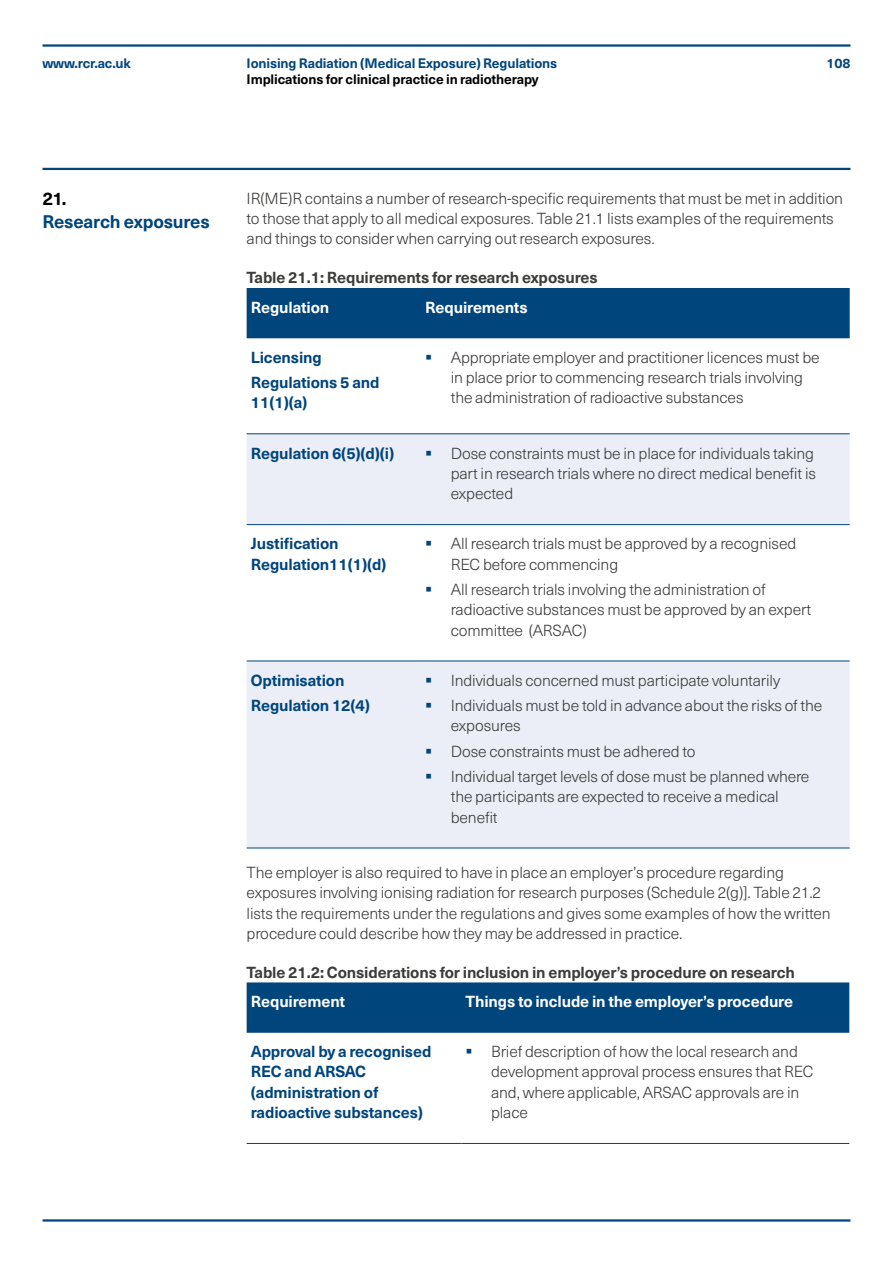
<style>
.page{position:relative;width:893px;height:1263px;background:#fff}
.page>*{position:absolute;margin:0;border:0;box-sizing:border-box;transform-origin:0 0}
.t1{font:700 18px "Neue Haas Unica Pro";letter-spacing:-.015em;color:#00457c}
.t2{font:700 18px "Neue Haas Unica Pro";color:#000}
.t3{font:300 15.75px/20.2px "Neue Haas Unica Pro";letter-spacing:-.01em;color:#3c3c3b}
.t4{font:700 15.75px/20.2px "Neue Haas Unica Pro";letter-spacing:-.01em;color:#00457c}
.t5{font:700 15.75px "Neue Haas Unica Pro";letter-spacing:-.01em;color:#3c3c3b}
.t6{font:700 15.75px "Neue Haas Unica Pro";letter-spacing:-.01em;color:#fff}
.t7{font:700 13.5px "Neue Haas Unica Pro";letter-spacing:-.01em;color:#00457c}
.t8{font:700 13.5px "Neue Haas Unica Pro";letter-spacing:-.01em;color:#000}
.s1{color:#00457c}
</style>
<div class="page">
<hr style="left:43px;top:1219px;width:807px;height:2px;background:#00457c">
<hr style="left:43px;top:44px;width:807px;height:3px;background:#00457c">
<hr style="left:43px;top:168px;width:807px;height:2px;background:#00457c">
<div style="left:247px;top:288px;width:603px;height:50px;background:#00457c"></div>
<svg style="left:247px;top:434px;width:603px;height:414px;fill:#ebeef6"></svg>
<hr style="left:247px;top:433px;width:174px;height:1px;background:#00457c">
<hr style="left:421px;top:433px;width:429px;height:1px;background:#00457c">
<hr style="left:247px;top:524px;width:174px;height:1px;background:#00457c">
<hr style="left:421px;top:524px;width:429px;height:1px;background:#00457c">
<hr style="left:247px;top:661px;width:174px;height:1px;background:#00457c">
<hr style="left:247px;top:848px;width:174px;height:1px;background:#00457c">
<hr style="left:421px;top:661px;width:429px;height:1px;background:#00457c">
<hr style="left:421px;top:848px;width:429px;height:1px;background:#00457c">
<div style="left:247px;top:982px;width:602px;height:51px;background:#00457c"></div>
<hr style="left:247px;top:1143px;width:214px;height:1px;background:#00457c">
<hr style="left:461px;top:1143px;width:388px;height:1px;background:#00457c">
<p class="t7" style="left:43px;top:55px;width:90px">www.rcr.ac.uk</p>
<p class="t7" style="left:247px;top:55px;width:312px">Ionising Radiation (Medical Exposure) Regulations</p>
<p class="t7" style="left:826px;top:55px;width:26px">108</p>
<p class="t8" style="left:247px;top:71px;width:293px">Implications for clinical practice in radiotherapy</p>
<p class="t2" style="left:43px;top:188px;width:26px">21.</p>
<p class="t1" style="left:43px;top:210px;width:169px">Research exposures</p>
<p class="t3" style="left:247px;top:188px;width:598px">IR(ME)R contains a number of research-specific requirements that must be met in addition to those that apply to all medical exposures. Table 21.1 lists examples of the requirements and things to consider when carrying out research exposures.</p>
<p class="t5" style="left:247px;top:268px;width:353px">Table 21.1: Requirements for research exposures</p>
<p class="t6" style="left:251px;top:298px;width:80px">Regulation</p>
<p class="t6" style="left:425px;top:298px;width:104px">Requirements</p>
<p class="t4" style="left:251px;top:345px;width:130px;line-height:25.3px">Licensing<br>Regulations 5 and</p>
<p class="t4" style="left:251px;top:393px;width:58px">11(1)(a)</p>
<p class="t3" style="left:451px;top:347px;width:371px;text-indent:-26px"><span class="s1">▪</span> Appropriate employer and practitioner licences must be in place prior to commencing research trials involving the administration of radioactive substances</p>
<p class="t4" style="left:251px;top:443px;width:145px">Regulation 6(5)(d)(i)</p>
<p class="t3" style="left:451px;top:443px;width:367px;text-indent:-26px"><span class="s1">▪</span> Dose constraints must be in place for individuals taking part in research trials where no direct medical benefit is expected</p>
<p class="t4" style="left:251px;top:534px;width:137px">Justification<br>Regulation11(1)(d)</p>
<p class="t3" style="left:451px;top:534px;width:347px;text-indent:-26px"><span class="s1">▪</span> All research trials must be approved by a recognised<br>REC before commencing</p>
<p class="t3" style="left:451px;top:580px;width:362px;text-indent:-26px"><span class="s1">▪</span> All research trials involving the administration of radioactive substances must be approved by an expert committee (ARSAC)</p>
<p class="t4" style="left:251px;top:668px;width:121px;line-height:25.3px">Optimisation<br>Regulation 12(4)</p>
<p class="t3" style="left:425px;top:670px;width:357px"><span class="s1">▪</span> Individuals concerned must participate voluntarily</p>
<p class="t3" style="left:451px;top:696px;width:373px;text-indent:-26px"><span class="s1">▪</span> Individuals must be told in advance about the risks of the exposures</p>
<p class="t3" style="left:425px;top:741px;width:272px"><span class="s1">▪</span> Dose constraints must be adhered to</p>
<p class="t3" style="left:451px;top:767px;width:360px;text-indent:-26px"><span class="s1">▪</span> Individual target levels of dose must be planned where the participants are expected to receive a medical benefit</p>
<p class="t3" style="left:247px;top:863px;width:586px">The employer is also required to have in place an employer’s procedure regarding exposures involving ionising radiation for research purposes (Schedule 2(g)]. Table 21.2 lists the requirements under the regulations and gives some examples of how the written procedure could describe how they may be addressed in practice.</p>
<p class="t5" style="left:247px;top:962px;width:550px">Table 21.2: Considerations for inclusion in employer’s procedure on research</p>
<p class="t6" style="left:251px;top:992px;width:96px">Requirement</p>
<p class="t6" style="left:466px;top:992px;width:329px">Things to include in the employer’s procedure</p>
<p class="t4" style="left:251px;top:1041px;width:182px">Approval by a recognised<br>REC and ARSAC (administration of radioactive substances)</p>
<p class="t3" style="left:491px;top:1042px;width:324px;text-indent:-26px"><span class="s1">▪</span> Brief description of how the local research and development approval process ensures that REC and, where applicable, ARSAC approvals are in place</p>
</div>
